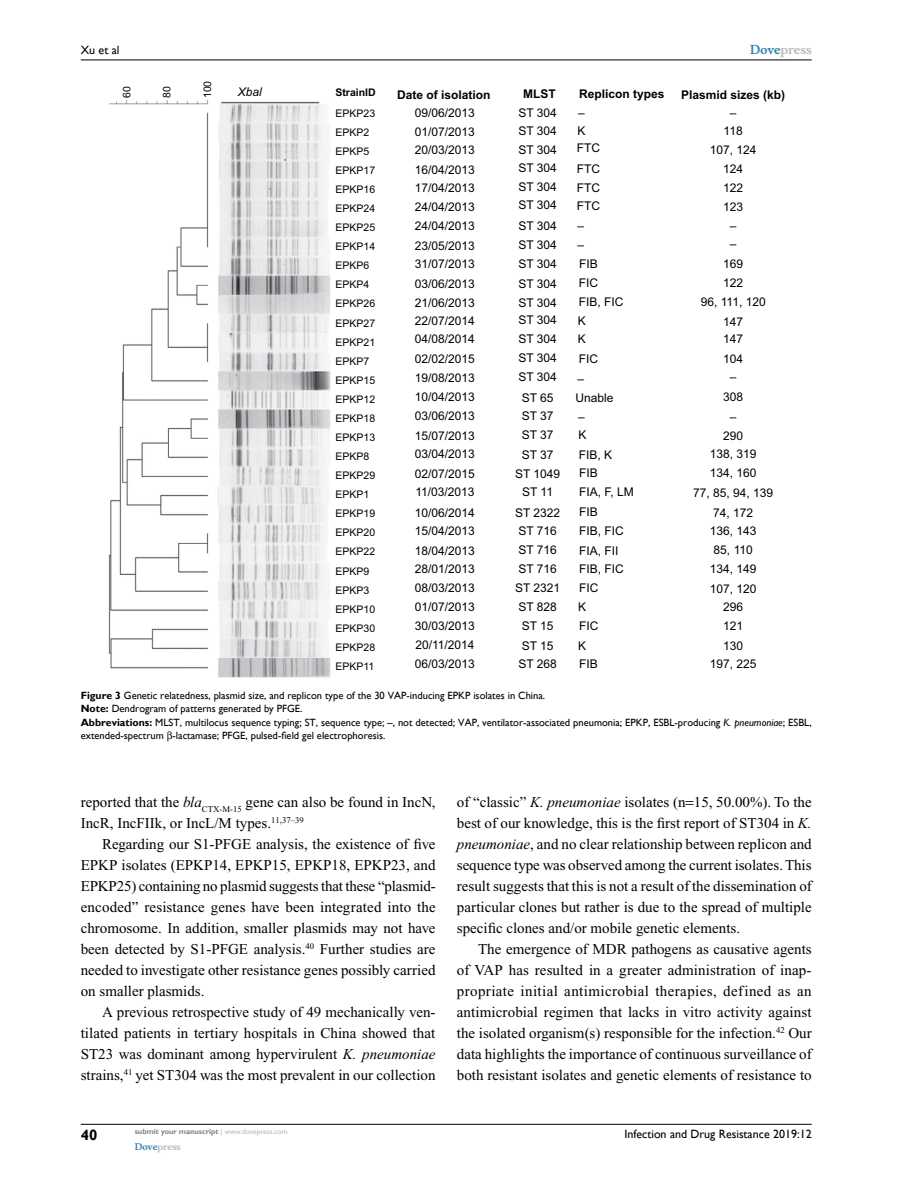
<style>
.page{position:relative;width:918px;height:1188px;background:#fff}
.page>*{position:absolute;margin:0;border:0;box-sizing:border-box;transform-origin:0 0}
.t1{font:15px/21px "Times New Roman";color:#000;text-align:justify}
.t2{font:700 15px "Gill Sans";color:#000}
.t3{font:12px/19px "Arial";color:#000}
.t4{font:700 12px "Arial";color:#000}
.t5{font:12px "Gill Sans";color:#000}
.t6{font:700 12px "Musee";color:#b8babc}
.t7{font:italic 12px "Arial";color:#000}
.t8{font:10.5px/13.5px "Gill Sans";color:#000}
.t9{font:10.5px/19px "Arial";color:#000}
.t10{font:700 10.5px "Arial";color:#000}
.t11{font:700 9px "Musee";color:#b8babc}
.t12{font:700 7.5px "Gill Sans";color:#808285}
.s1{color:#3785ad}
.s2{font-weight:700}
.s3{font-style:italic}
.s4{font-weight:400;color:#b8babc}
</style>
<div class="page">
<hr style="left:81px;top:1124px;width:731px;height:1px;background:#000">
<hr style="left:81px;top:60px;width:731px;height:1px;background:#000">
<img style="left:108px;top:100px;width:222px;height:578px">
<p class="t5" style="left:81px;top:43px;width:40px">Xu et al</p>
<p class="t9" style="left:117px;top:98px;width:13px;rotate:-90deg">60</p>
<p class="t9" style="left:157px;top:98px;width:13px;rotate:-90deg">80</p>
<p class="t9" style="left:198px;top:98px;width:19px;rotate:-90deg">100</p>
<p class="t7" style="left:238px;top:84px;width:26px">Xbal</p>
<p class="t6" style="left:750px;top:43px;width:63px"><span class="s1">Dove</span>press</p>
<p class="t10" style="left:335px;top:85px;width:42px">StrainID</p>
<p class="t4" style="left:397px;top:87px;width:95px">Date of isolation</p>
<p class="t4" style="left:523px;top:86px;width:34px">MLST</p>
<p class="t4" style="left:579px;top:86px;width:87px">Replicon types</p>
<p class="t4" style="left:681px;top:87px;width:106px">Plasmid sizes (kb)</p>
<p class="t9" style="left:335px;top:122px;width:41px">EPKP2<br>EPKP5<br>EPKP17<br>EPKP16<br>EPKP24<br>EPKP25<br>EPKP14<br>EPKP6<br>EPKP4<br>EPKP26<br>EPKP27<br>EPKP21<br>EPKP7<br>EPKP15<br>EPKP12<br>EPKP18<br>EPKP13<br>EPKP8<br>EPKP29<br>EPKP1<br>EPKP19<br>EPKP20<br>EPKP22<br>EPKP9<br>EPKP3<br>EPKP10<br>EPKP30<br>EPKP28<br>EPKP11</p>
<p class="t3" style="left:415px;top:103px;width:62px">09/06/2013</p>
<p class="t3" style="left:518px;top:103px;width:40px">ST 304</p>
<p class="t3" style="left:578px;top:103px;width:8px">–</p>
<p class="t3" style="left:730px;top:103px;width:8px">–</p>
<p class="t3" style="left:577px;top:121px;width:10px">K</p>
<p class="t3" style="left:710px;top:121px;width:48px;text-align:center">118<br>107, 124<br>124<br>122<br>123</p>
<p class="t9" style="left:335px;top:103px;width:41px">EPKP23</p>
<p class="t3" style="left:518px;top:121px;width:40px;line-height:18.6px;text-align:justify">ST 304<br>ST 304<br>ST 304<br>ST 304<br>ST 304</p>
<p class="t3" style="left:518px;top:216px;width:40px;text-align:justify">ST 304<br>ST 304<br>ST 304<br>ST 304<br>ST 304</p>
<p class="t3" style="left:518px;top:310px;width:40px;text-align:justify">ST 304<br>ST 304<br>ST 304<br>ST 304</p>
<p class="t3" style="left:522px;top:389px;width:33px;line-height:18.3px;text-align:justify">ST 65<br>ST 37<br>ST 37</p>
<p class="t3" style="left:522px;top:445px;width:33px">ST 37</p>
<p class="t3" style="left:522px;top:482px;width:32px">ST 11</p>
<p class="t3" style="left:515px;top:521px;width:47px;text-align:center">ST 716<br>ST 716<br>ST 716<br>ST 2321<br>ST 828<br>ST 15</p>
<p class="t3" style="left:518px;top:636px;width:40px;line-height:18.5px">ST 15<br>ST 268</p>
<p class="t3" style="left:415px;top:123px;width:62px;line-height:17.9px">01/07/2013<br>20/03/2013</p>
<p class="t3" style="left:415px;top:161px;width:62px;line-height:17.7px">16/04/2013<br>17/04/2013</p>
<p class="t3" style="left:415px;top:197px;width:62px">24/04/2013<br>24/04/2013</p>
<p class="t3" style="left:415px;top:236px;width:62px;text-align:justify">23/05/2013<br>31/07/2013<br>03/06/2013<br>21/06/2013<br>22/07/2014<br>04/08/2014</p>
<p class="t3" style="left:415px;top:349px;width:62px;text-align:justify">02/02/2015<br>19/08/2013<br>10/04/2013<br>03/06/2013<br>15/07/2013</p>
<p class="t3" style="left:415px;top:444px;width:62px;line-height:19.8px">03/04/2013<br>02/07/2015</p>
<p class="t3" style="left:415px;top:481px;width:62px;line-height:20.5px">11/03/2013<br>10/06/2014</p>
<p class="t3" style="left:415px;top:520px;width:62px;line-height:20px">15/04/2013<br>18/04/2013</p>
<p class="t3" style="left:415px;top:559px;width:62px;text-align:justify">28/01/2013<br>08/03/2013<br>01/07/2013<br>30/03/2013<br>20/11/2014<br>06/03/2013</p>
<p class="t3" style="left:577px;top:137px;width:25px;line-height:21.1px">FTC<br>FTC</p>
<p class="t3" style="left:577px;top:178px;width:25px;line-height:18.5px">FTC<br>FTC</p>
<p class="t3" style="left:578px;top:216px;width:22px">–<br>–<br>FIB</p>
<p class="t3" style="left:578px;top:292px;width:47px;line-height:19.5px">FIB, FIC<br>K</p>
<p class="t3" style="left:578px;top:329px;width:22px;line-height:20px">K<br>FIC</p>
<p class="t3" style="left:575px;top:388px;width:40px">Unable</p>
<p class="t3" style="left:579px;top:425px;width:35px;line-height:19.6px">K<br>FIB, K</p>
<p class="t3" style="left:579px;top:463px;width:56px">FIB<br>FIA, F, LM<br>FIB<br>FIB, FIC<br>FIA, FII</p>
<p class="t3" style="left:579px;top:559px;width:46px">FIB, FIC<br>FIC</p>
<p class="t3" style="left:579px;top:616px;width:21px">FIC</p>
<p class="t3" style="left:579px;top:654px;width:20px">FIB</p>
<p class="t3" style="left:730px;top:216px;width:8px;line-height:18.1px">– –</p>
<p class="t3" style="left:723px;top:255px;width:22px;line-height:18.6px">169<br>122</p>
<p class="t3" style="left:723px;top:313px;width:22px;line-height:17.7px">147<br>147</p>
<p class="t3" style="left:723px;top:349px;width:22px">104</p>
<p class="t3" style="left:723px;top:387px;width:22px">308</p>
<p class="t3" style="left:693px;top:426px;width:82px;text-align:center">290<br>138, 319<br>134, 160<br>77, 85, 94, 139</p>
<p class="t3" style="left:710px;top:521px;width:48px;text-align:center">136, 143<br>85, 110<br>134, 149<br>107, 120</p>
<p class="t3" style="left:723px;top:598px;width:22px">296<br>121</p>
<p class="t3" style="left:710px;top:636px;width:48px;line-height:18.5px;text-align:center">130<br>197, 225</p>
<p class="t3" style="left:579px;top:273px;width:21px">FIC</p>
<p class="t3" style="left:701px;top:292px;width:66px">96, 111, 120</p>
<p class="t3" style="left:730px;top:368px;width:8px">–</p>
<p class="t3" style="left:730px;top:407px;width:8px">–</p>
<p class="t3" style="left:578px;top:369px;width:8px">–</p>
<p class="t3" style="left:578px;top:407px;width:8px">–</p>
<p class="t3" style="left:515px;top:464px;width:47px">ST 1049</p>
<p class="t3" style="left:515px;top:503px;width:47px">ST 2322</p>
<p class="t3" style="left:713px;top:503px;width:42px">74, 172</p>
<p class="t3" style="left:578px;top:597px;width:10px">K</p>
<p class="t3" style="left:578px;top:636px;width:10px">K</p>
<p class="t8" style="left:81px;top:689px;width:732px"><span class="s2">Figure 3</span> Genetic relatedness, plasmid size, and replicon type of the 30 VAP-inducing EPKP isolates in China.<br><span class="s2">Note:</span> Dendrogram of patterns generated by PFGE.<br><span class="s2">Abbreviations:</span> MLST, multilocus sequence typing; ST, sequence type; –, not detected; VAP, ventilator-associated pneumonia; EPKP, ESBL-producing <span class="s3">K. pneumoniae</span>; ESBL, extended-spectrum -lactamase; PFGE, pulsed-field gel electrophoresis.</p>
<p class="t1" style="left:81px;top:792px;width:356px">reported that the <span class="s3">bla</span><sub>CTX-M-15</sub> gene can also be found in IncN,<br>IncR, IncFIIk, or IncL/M types.<sup>11,37–39</sup></p>
<p class="t1" style="left:81px;top:834px;width:357px;text-indent:21px">Regarding our S1-PFGE analysis, the existence of five EPKP isolates (EPKP14, EPKP15, EPKP18, EPKP23, and EPKP25) containing no plasmid suggests that these “plasmid&shy;encoded” resistance genes have been integrated into the chromosome. In addition, smaller plasmids may not have been detected by S1-PFGE analysis.<sup>40</sup> Further studies are needed to investigate other resistance genes possibly carried on smaller plasmids.</p>
<p class="t1" style="left:81px;top:1002px;width:356px;text-indent:21px">A previous retrospective study of 49 mechanically ven&shy;tilated patients in tertiary hospitals in China showed that ST23 was dominant among hypervirulent <span class="s3">K. pneumoniae </span>strains,<sup>41</sup> yet ST304 was the most prevalent in our collection</p>
<p class="t1" style="left:457px;top:792px;width:357px">of “classic” <span class="s3">K. pneumoniae</span> isolates (n 15, 50.00%). To the best of our knowledge, this is the first report of ST304 in <span class="s3">K. pneumoniae</span>, and no clear relationship between replicon and sequence type was observed among the current isolates. This result suggests that this is not a result of the dissemination of particular clones but rather is due to the spread of multiple specific clones and/or mobile genetic elements.</p>
<p class="t1" style="left:457px;top:939px;width:356px;text-indent:21px">The emergence of MDR pathogens as causative agents of VAP has resulted in a greater administration of inap&shy;propriate initial antimicrobial therapies, defined as an antimicrobial regimen that lacks in vitro activity against the isolated organism(s) responsible for the infection.<sup>42</sup> Our data highlights the importance of continuous surveillance of both resistant isolates and genetic elements of resistance to</p>
<p class="t2" style="left:81px;top:1126px;width:18px">40</p>
<p class="t12" style="left:135px;top:1127px;width:154px">submit your manuscript <span class="s4">| www.dovepress.com</span></p>
<p class="t11" style="left:135px;top:1141px;width:48px"><span class="s1">Dove</span>press</p>
<p class="t5" style="left:625px;top:1127px;width:189px">Infection and Drug Resistance 2019:12</p>
</div>
